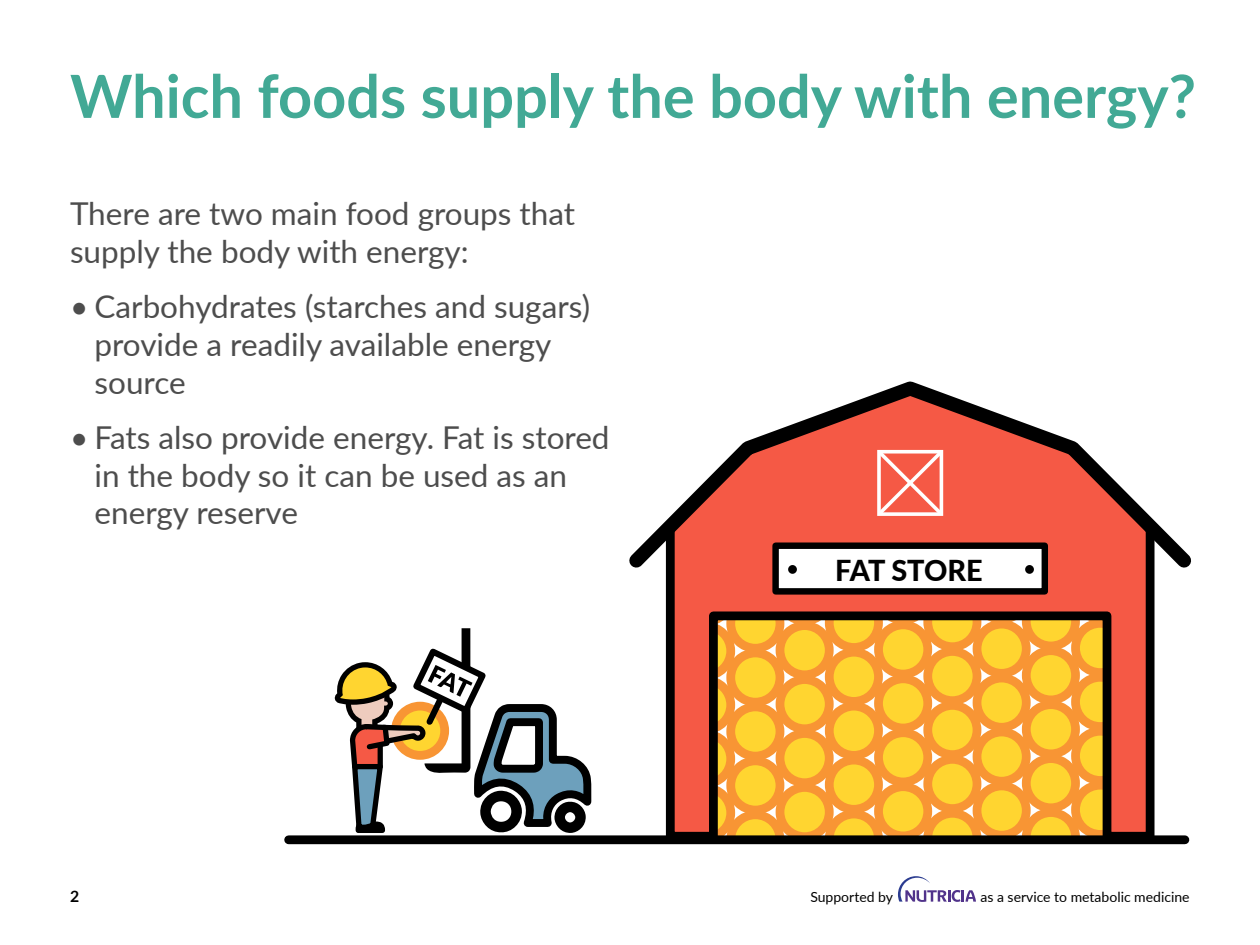
<style>
.page{position:relative;width:1260px;height:945px;background:#fff}
.page>*{position:absolute;margin:0;border:0;box-sizing:border-box;transform-origin:0 0}
.t1{font:700 59.5px "Lato";color:#42a995}
.t2{font:31.5px/37.8px "Lato";color:#4d4d4d}
.t3{font:800 28.88px "Lato";letter-spacing:-.01em;color:#000}
.t4{font:700 15.75px "Lato";color:#000}
.t5{font:14px "Lato";color:#000}
</style>
<div class="page">
<svg style="left:662px;top:580px;width:497px;height:265px;background:#e1933b"></svg>
<svg style="left:629px;top:381px;width:562px;height:199px"></svg>
<div style="left:289px;top:835px;width:896px;height:9px;background:#000"></div>
<svg style="left:335px;top:628px;width:261px;height:208px"></svg>
<div style="left:877px;top:450px;width:66px;height:66px;border:4px solid #fff"></div>
<svg style="left:879px;top:452px;width:62px;height:62px"></svg>
<div style="left:776px;top:546px;width:269px;height:45px;background:#fff"></div>
<div style="left:772px;top:543px;width:276px;height:52px;border:6px solid #000"></div>
<div style="left:788px;top:565px;width:9px;height:9px;background:#000;border-radius:50%"></div>
<div style="left:1025px;top:565px;width:9px;height:9px;background:#000;border-radius:50%"></div>
<svg style="left:898px;top:876px;width:78px;height:26px"></svg>
<h1 class="t1" style="left:70px;top:52px;width:1128px">Which foods supply the body with energy?</h1>
<p class="t2" style="left:70px;top:193px;width:507px">There are two main food groups that supply the body with energy:</p>
<p class="t2" style="left:95px;top:286px;width:497px;text-indent:-25px">• Carbohydrates (starches and sugars) provide a readily available energy source</p>
<p class="t2" style="left:95px;top:417px;width:517px;text-indent:-25px">• Fats also provide energy. Fat is stored in the body so it can be used as an energy reserve</p>
<p class="t3" style="left:835px;top:549px;width:149px">FAT STORE</p>
<p class="t4" style="left:70px;top:884px;width:11px">2</p>
<p class="t5" style="left:810px;top:887px;width:84px">Supported by</p>
<p class="t5" style="left:980px;top:887px;width:211px">as a service to metabolic medicine</p>
</div>
